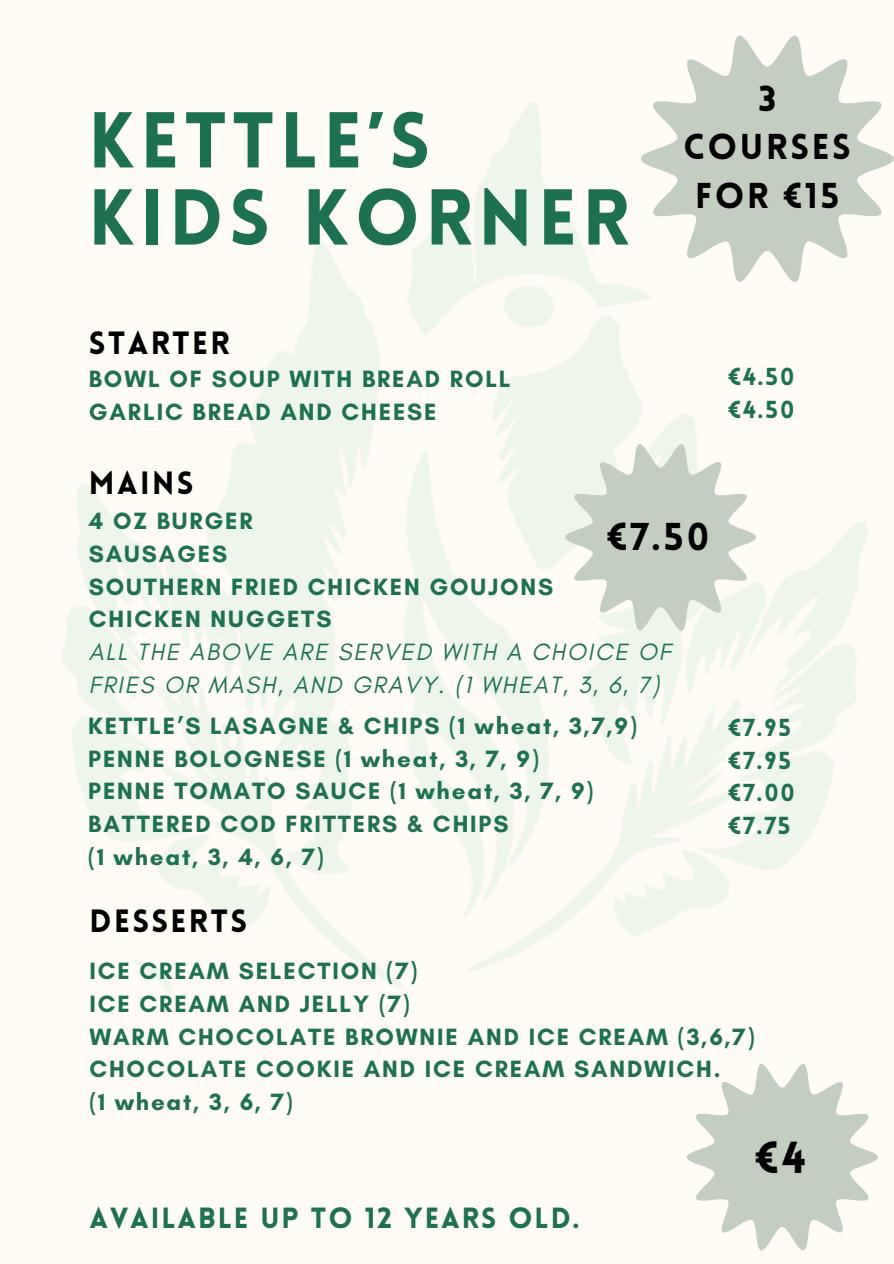
<style>
.page{position:relative;width:894px;height:1264px;background:#fff}
.page>*{position:absolute;margin:0;border:0;box-sizing:border-box;transform-origin:0 0}
.t1{font:900 77.25px/77.1px "Lovelo";letter-spacing:.07em;color:#1d7151}
.t2{font:900 43.8px "Lovelo";color:#000}
.t3{font:900 37.95px "Lovelo";color:#000}
.t4{font:900 35.1px/48.3px "Lovelo";letter-spacing:.08em;color:#000;text-align:center}
.t5{font:900 31.5px "Lovelo";letter-spacing:.08em;color:#000}
.t6{font:900 28.5px "Lovelo";letter-spacing:.07em;color:#1d7151}
.t7{font:700 24px/32.7px "Glacial Indifference";letter-spacing:.08em;color:#1d7151}
.t8{font:italic 24px/32.7px "Glacial Indifference";letter-spacing:.08em;color:#1d7151}
.t9{font:900 24px/32.7px "Lovelo";letter-spacing:.08em;color:#1d7151}
.s1{font-weight:700;font-style:normal}
</style>
<div class="page">
<svg style="left:565px;top:443px;width:190px;height:189px"></svg>
<svg style="left:686px;top:1062px;width:191px;height:189px"></svg>
<svg style="left:640px;top:34px;width:253px;height:250px;fill:#c3cdc0"></svg>
<p class="t1" style="left:88px;top:110px;width:543px">KETTLE’S<br>KIDS KORNER</p>
<p class="t4" style="left:683px;top:78px;width:169px">3<br>COURSES<br>FOR €15</p>
<h4 class="t5" style="left:89px;top:331px;width:142px">STARTER</h4>
<h6 class="t7" style="left:89px;top:362px;width:423px">BOWL OF SOUP WITH BREAD ROLL<br>GARLIC BREAD AND CHEESE</h6>
<h3 class="t9" style="left:728px;top:362px;width:67px">€4.50 €4.50</h3>
<p class="t5" style="left:89px;top:470px;width:106px">MAINS</p>
<p class="t8" style="left:89px;top:504px;width:583px"><span class="s1">4 OZ BURGER<br>SAUSAGES<br>SOUTHERN FRIED CHICKEN GOUJONS<br>CHICKEN NUGGETS<br></span>ALL THE ABOVE ARE SERVED WITH A CHOICE OF<br>FRIES OR MASH, AND GRAVY. (1 WHEAT, 3, 6, 7)</p>
<h4 class="t3" style="left:607px;top:521px;width:103px">€7.50</h4>
<p class="t7" style="left:88px;top:709px;width:550px">KETTLE’S LASAGNE &amp; CHIPS (1 wheat, 3,7,9)</p>
<p class="t7" style="left:88px;top:741px;width:452px">PENNE BOLOGNESE (1 wheat, 3, 7, 9)</p>
<p class="t7" style="left:88px;top:774px;width:506px">PENNE TOMATO SAUCE (1 wheat, 3, 7, 9)</p>
<p class="t7" style="left:88px;top:807px;width:421px">BATTERED COD FRITTERS &amp; CHIPS</p>
<h5 class="t7" style="left:88px;top:839px;width:237px">(1 wheat, 3, 4, 6, 7)</h5>
<p class="t9" style="left:728px;top:713px;width:67px">€7.95 €7.95 €7.00 €7.75</p>
<h3 class="t5" style="left:89px;top:908px;width:159px">DESSERTS</h3>
<h1 class="t7" style="left:89px;top:954px;width:329px">ICE CREAM SELECTION (7)</h1>
<h4 class="t7" style="left:89px;top:987px;width:322px">ICE CREAM AND JELLY (7)</h4>
<h5 class="t7" style="left:89px;top:1019px;width:666px">WARM CHOCOLATE BROWNIE AND ICE CREAM (3,6,7)</h5>
<h5 class="t7" style="left:89px;top:1052px;width:632px">CHOCOLATE COOKIE AND ICE CREAM SANDWICH.</h5>
<p class="t7" style="left:89px;top:1085px;width:205px">(1 wheat, 3, 6, 7)</p>
<p class="t6" style="left:89px;top:1206px;width:491px">AVAILABLE UP TO 12 YEARS OLD.</p>
<p class="t2" style="left:756px;top:1140px;width:51px">€4</p>
</div>
